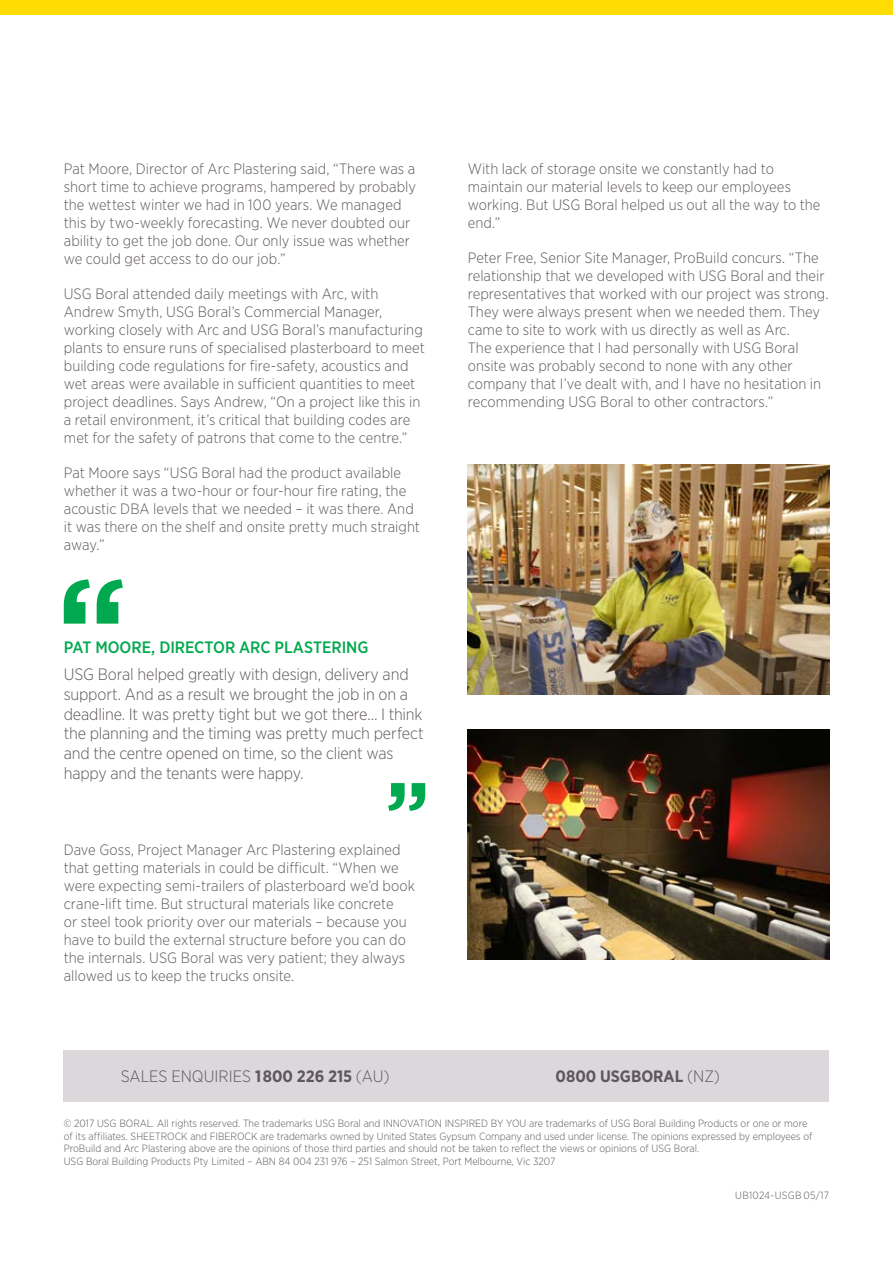
<style>
.page{position:relative;width:893px;height:1263px;background:#fff}
.page>*{position:absolute;margin:0;border:0;box-sizing:border-box;transform-origin:0 0}
.t1{font:300 16.5px/19.8px "Gotham Narrow";letter-spacing:-.01em;color:#5e575c}
.t2{font:500 16.5px "Gotham Narrow";color:#00a94f}
.t3{font:700 16.5px "Gotham Narrow";color:#5e575c}
.t4{font:300 15px/18px "Gotham Narrow";letter-spacing:.005em;color:#5e575c}
.t5{font:300 10.5px/12.6px "Gotham Narrow";color:#5e575c}
.t6{font:300 10.5px "Gotham Narrow";letter-spacing:.02em;color:#5e575c}
.s1{font-weight:700}
.s2{font-weight:300}
</style>
<div class="page">
<div style="left:64px;top:1050px;width:765px;height:51px;background:#dbd7da"></div>
<div style="left:0;top:0;width:893px;height:15px;background:#fd0"></div>
<img style="left:468px;top:730px;width:361px;height:230px">
<svg style="left:64px;top:579px;width:59px;height:45px"></svg>
<svg style="left:388px;top:783px;width:37px;height:28px"></svg>
<img style="left:468px;top:465px;width:361px;height:230px">
<p class="t4" style="left:64px;top:159px;width:354px">Pat Moore, Director of Arc Plastering said, “There was a short time to achieve programs, hampered by probably the wettest winter we had in 100 years. We managed this by two-weekly forecasting. We never doubted our ability to get the job done. Our only issue was whether we could get access to do our job.”</p>
<p class="t4" style="left:64px;top:284px;width:363px">USG Boral attended daily meetings with Arc, with Andrew Smyth, USG Boral’s Commercial Manager, working closely with Arc and USG Boral’s manufacturing plants to ensure runs of specialised plasterboard to meet building code regulations for fire-safety, acoustics and wet areas were available in sufficient quantities to meet project deadlines. Says Andrew, “On a project like this in a retail environment, it’s critical that building codes are met for the safety of patrons that come to the centre.”</p>
<p class="t4" style="left:64px;top:463px;width:358px">Pat Moore says “USG Boral had the product available whether it was a two-hour or four-hour fire rating, the acoustic DBA levels that we needed – it was there. And it was there on the shelf and onsite pretty much straight away.”</p>
<p class="t2" style="left:64px;top:637px;width:306px">PAT MOORE, DIRECTOR ARC PLASTERING</p>
<p class="t1" style="left:64px;top:664px;width:361px">USG Boral helped greatly with design, delivery and support. And as a result we brought the job in on a deadline. It was pretty tight but we got there… I think the planning and the timing was pretty much perfect and the centre opened on time, so the client was happy and the tenants were happy.</p>
<p class="t4" style="left:64px;top:840px;width:353px">Dave Goss, Project Manager Arc Plastering explained that getting materials in could be difficult. “When we were expecting semi-trailers of plasterboard we’d book crane-lift time. But structural materials like concrete<br>or steel took priority over our materials – because you have to build the external structure before you can do the internals. USG Boral was very patient; they always allowed us to keep the trucks onsite.</p>
<p class="t4" style="left:468px;top:159px;width:354px">With lack of storage onsite we constantly had to maintain our material levels to keep our employees working. But USG Boral helped us out all the way to the end.”</p>
<p class="t4" style="left:468px;top:248px;width:362px">Peter Free, Senior Site Manager, ProBuild concurs. “The relationship that we developed with USG Boral and their representatives that worked with our project was strong.<br>They were always present when we needed them. They came to site to work with us directly as well as Arc.<br>The experience that I had personally with USG Boral onsite was probably second to none with any other company that I’ve dealt with, and I have no hesitation in recommending USG Boral to other contractors.”</p>
<p class="t1" style="left:121px;top:1066px;width:270px">SALES ENQUIRIES <span class="s1">1800 226 215</span> (AU)</p>
<p class="t3" style="left:556px;top:1066px;width:166px">0800 USGBORAL <span class="s2">(NZ)</span></p>
<p class="t5" style="left:64px;top:1117px;width:750px">© 2017 USG BORAL. All rights reserved. The trademarks USG Boral and INNOVATION INSPIRED BY YOU are trademarks of USG Boral Building Products or one or more of its affiliates. SHEETROCK and FIBEROCK are trademarks owned by United States Gypsum Company and used under license. The opinions expressed by employees of ProBuild and Arc Plastering above are the opinions of those third parties and should not be taken to reflect the views or opinions of USG Boral.<br>USG Boral Building Products Pty Limited – ABN 84 004 231 976 – 251 Salmon Street, Port Melbourne, Vic 3207</p>
<p class="t6" style="left:735px;top:1188px;width:95px">UB1024-USGB 05/17</p>
</div>
